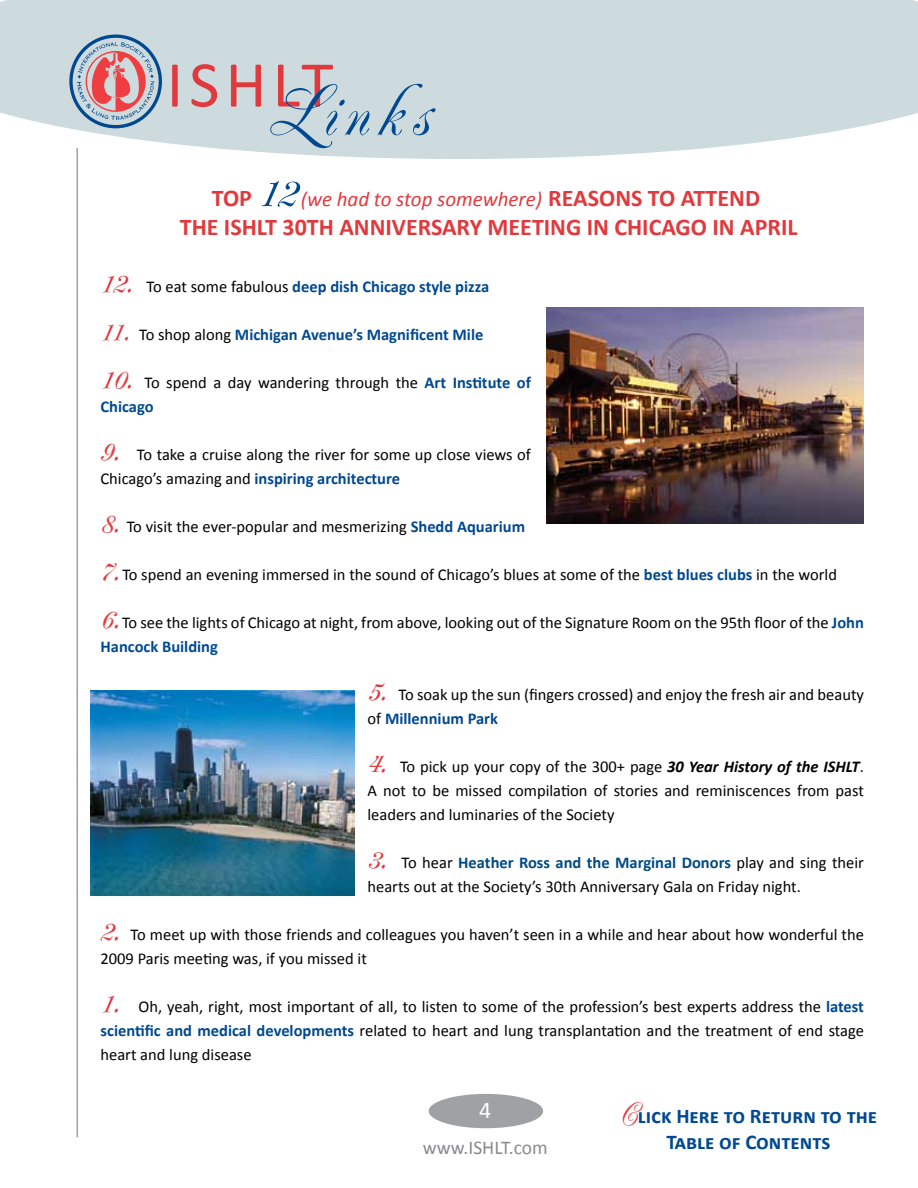
<style>
.page{position:relative;width:918px;height:1188px;background:#fff}
.page>*{position:absolute;margin:0;border:0;box-sizing:border-box;transform-origin:0 0}
.t1{font:66px "Calibri";letter-spacing:.09em;color:#e03a3e}
.t2{font:54px "Renaissance";color:#004990}
.t3{font:700 24px "Calibri";color:#e03a3e}
.t4{font:24px "Calibri";color:#fff}
.t5{font:italic 21px "Calibri";color:#e03a3e}
.t6{font:700 21px/25.2px "Calibri";color:#004990;text-align:center}
.t7{font:19.5px "Calibri";color:#888a8d}
.t8{font:16.5px/24px "Calibri";color:#000}
.t9{font:700 16.5px "Calibri";color:#004990}
.s1{font-family:"Renaissance";font-size:72px;color:#004990}
.s2{font-weight:700;font-style:normal;font-size:24px}
.s3{font-family:"Renaissance";font-weight:400;font-size:36px;color:#e03a3e}
.s4{font-weight:400;color:#000}
.s5{font-family:"Renaissance";font-weight:400;font-size:34.5px;color:#e03a3e}
.s6{font-family:"Renaissance";font-size:36px;color:#e03a3e}
.s7{font-weight:700;color:#004990}
.s8{font-weight:700;font-style:italic}
.s9{font-weight:700;color:#004a82}
.s10{font-family:"Renaissance";font-weight:400;font-size:30px;color:#e03a3e}
</style>
<div class="page">
<div style="left:429px;top:1094px;width:114px;height:34px;background:#9fa1a4;border-radius:50%"></div>
<svg style="left:0;top:0;width:918px;height:159px;background:#d2dee1"></svg>
<hr style="left:76px;top:148px;width:2px;height:989px;background:#9fa1a4">
<svg style="left:69px;top:34px;width:93px;height:94px;background:#b7a8b5"></svg>
<img style="left:91px;top:691px;width:264px;height:205px">
<img style="left:546px;top:307px;width:318px;height:217px">
<h1 class="t1" style="left:167px;top:44px;width:263px">ISHLT<span class="s1">Links</span></h1>
<h3 class="t3" style="left:212px;top:183px;width:42px">TOP</h3>
<h2 class="t2" style="left:258px;top:159px;width:40px">12</h2>
<p class="t5" style="left:301px;top:186px;width:461px">(we had to stop somewhere) <span class="s2">REASONS TO ATTEND</span></p>
<h3 class="t3" style="left:180px;top:212px;width:619px">THE ISHLT 30TH ANNIVERSARY MEETING IN CHICAGO IN APRIL</h3>
<p class="t9" style="left:100px;top:276px;width:390px"><span class="s3">12.</span> <span class="s4">To eat some fabulous</span> deep dish Chicago style pizza</p>
<p class="t9" style="left:100px;top:324px;width:384px"><span class="s5">11.</span> <span class="s4">To shop along</span> Michigan Avenue’s Magnificent Mile</p>
<p class="t8" style="left:100px;top:370px;width:432px"><span class="s6">10.</span> To spend a day wandering through the <span class="s7">Art Institute of<br>Chicago</span></p>
<p class="t8" style="left:100px;top:442px;width:432px"><span class="s6">9.</span> To take a cruise along the river for some up close views of<br>Chicago’s amazing and <span class="s7">inspiring architecture</span></p>
<p class="t8" style="left:100px;top:514px;width:426px"><span class="s6">8.</span> To visit the ever-popular and mesmerizing <span class="s7">Shedd Aquarium</span></p>
<p class="t8" style="left:100px;top:562px;width:738px"><span class="s6">7.</span> To spend an evening immersed in the sound of Chicago’s blues at some of the <span class="s7">best blues clubs</span> in the world</p>
<p class="t8" style="left:100px;top:610px;width:765px"><span class="s6">6.</span> To see the lights of Chicago at night, from above, looking out of the Signature Room on the 95th floor of the <span class="s7">John<br>Hancock Building</span></p>
<p class="t8" style="left:368px;top:682px;width:498px"><span class="s6">5.</span> To soak up the sun (fingers crossed) and enjoy the fresh air and beauty of <span class="s7">Millennium Park</span></p>
<p class="t8" style="left:367px;top:754px;width:498px;text-align:justify"><span class="s6">4.</span> To pick up your copy of the 300+ page <span class="s8">30 Year History of the ISHLT</span>.<br>A not to be missed compilation of stories and reminiscences from past leaders and luminaries of the Society</p>
<p class="t8" style="left:367px;top:850px;width:498px"><span class="s6">3.</span> To hear <span class="s9">Heather Ross and the Marginal Donors</span> play and sing their hearts out at the Society’s 30th Anniversary Gala on Friday night.</p>
<p class="t8" style="left:100px;top:922px;width:765px"><span class="s6">2.</span> To meet up with those friends and colleagues you haven’t seen in a while and hear about how wonderful the<br>2009 Paris meeting was, if you missed it</p>
<p class="t8" style="left:100px;top:994px;width:765px;text-align:justify"><span class="s6">1.</span> Oh, yeah, right, most important of all, to listen to some of the profession’s best experts address the <span class="s7">latest scientific and medical developments</span> related to heart and lung transplantation and the treatment of end stage heart and lung disease</p>
<p class="t6" style="left:620px;top:1103px;width:259px"><span class="s10">C</span>lick Here to Return to the<br>Table of Contents</p>
<h3 class="t4" style="left:479px;top:1096px;width:14px">4</h3>
<p class="t7" style="left:423px;top:1136px;width:126px">www.ISHLT.com</p>
</div>
